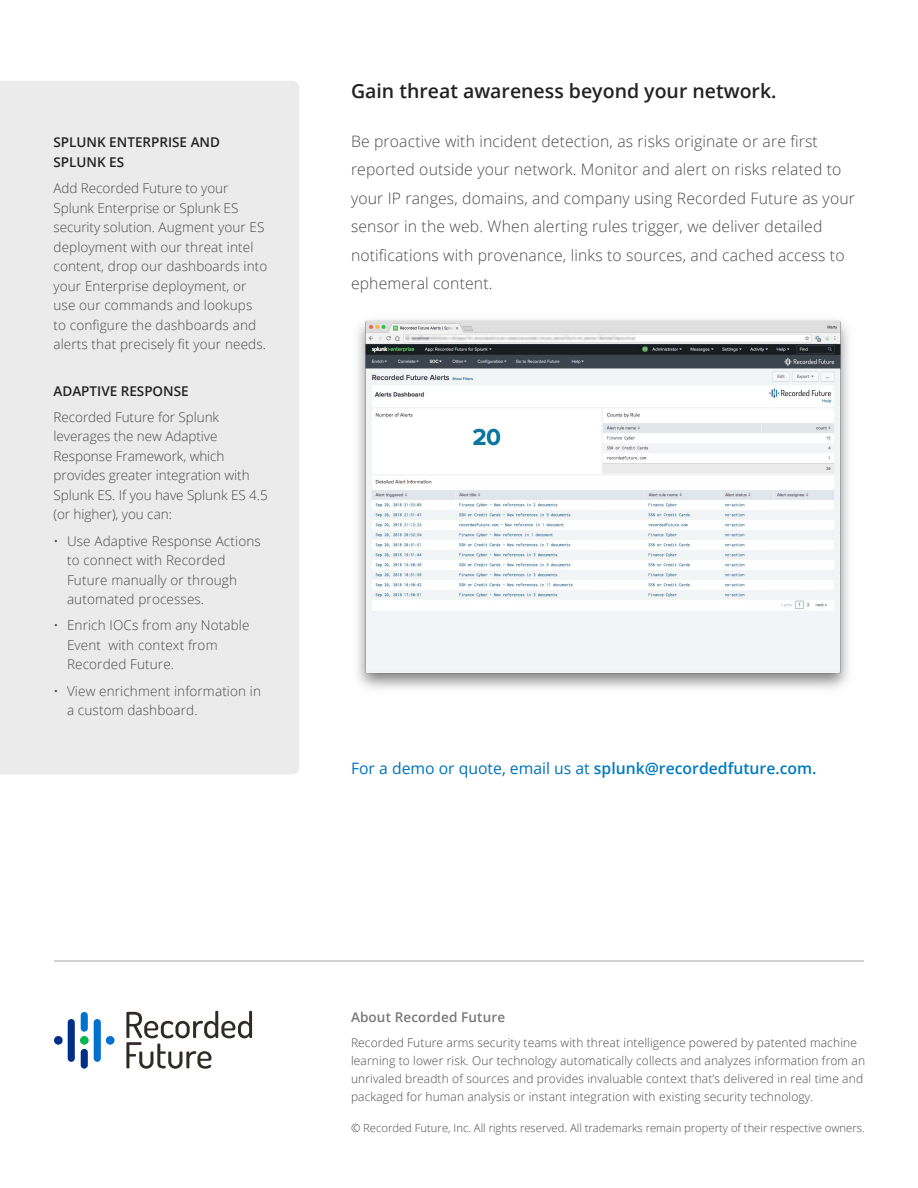
<style>
.page{position:relative;width:918px;height:1188px;background:#fff}
.page>*{position:absolute;margin:0;border:0;box-sizing:border-box;transform-origin:0 0}
.t1{font:600 19.5px "Open Sans";color:#222223}
.t2{font:300 15.75px/28.5px "Open Sans";letter-spacing:.01em;color:#49494b}
.t3{font:600 15.75px "Open Sans";color:#007ac1}
.t4{font:300 13.5px/19.5px "Open Sans";letter-spacing:.01em;color:#49494b}
.t5{font:600 13.5px/19.5px "Open Sans";color:#222223}
.t6{font:600 13.5px "Open Sans";letter-spacing:.01em;color:#777878}
.t7{font:300 12px/18px "Open Sans";letter-spacing:.01em;color:#49494b}
.t8{font:300 11.25px "Open Sans";color:#49494b}
.s1{font-weight:400;color:#0072bc}
</style>
<div class="page">
<svg style="left:126px;top:1011px;width:126px;height:58px"></svg>
<div style="left:80px;top:1036px;width:9px;height:9px;background:#00b550;border-radius:50%"></div>
<div style="left:106px;top:1036px;width:9px;height:9px;background:#0071ce;border-radius:50%"></div>
<div style="left:54px;top:1036px;width:9px;height:9px;background:#002f87;border-radius:50%"></div>
<div style="left:81px;top:1049px;width:7px;height:20px;background:#002f87;border-radius:4px"></div>
<div style="left:94px;top:1019px;width:7px;height:43px;background:#0071ce;border-radius:4px"></div>
<div style="left:68px;top:1019px;width:7px;height:43px;background:#002f87;border-radius:4px"></div>
<div style="left:81px;top:1012px;width:7px;height:20px;background:#0071ce;border-radius:4px"></div>
<div style="left:0;top:81px;width:299px;height:693px;background:#ebebec"></div>
<img style="left:357px;top:320px;width:492px;height:369px">
<svg style="left:54px;top:960px;width:810px;height:1px"></svg>
<p class="t5" style="left:54px;top:133px;width:168px">SPLUNK ENTERPRISE AND<br>SPLUNK ES</p>
<p class="t4" style="left:54px;top:178px;width:215px">Add Recorded Future to your<br>Splunk Enterprise or Splunk ES security solution. Augment your ES deployment with our threat intel content, drop our dashboards into your Enterprise deployment, or use our commands and lookups to configure the dashboards and alerts that precisely fit your needs.</p>
<p class="t5" style="left:54px;top:381px;width:137px">ADAPTIVE RESPONSE</p>
<p class="t4" style="left:54px;top:407px;width:216px">Recorded Future for Splunk leverages the new Adaptive<br>Response Framework, which provides greater integration with<br>Splunk ES. If you have Splunk ES 4.5 (or higher), you can:</p>
<p class="t4" style="left:67px;top:531px;width:195px;text-indent:-14px">• Use Adaptive Response Actions to connect with Recorded<br>Future manually or through automated processes.</p>
<p class="t4" style="left:67px;top:615px;width:184px;text-indent:-14px">• Enrich IOCs from any Notable<br>Event with context from<br>Recorded Future.</p>
<p class="t4" style="left:67px;top:681px;width:196px;text-indent:-14px">• View enrichment information in a custom dashboard.</p>
<h1 class="t1" style="left:351px;top:78px;width:427px">Gain threat awareness beyond your network.</h1>
<p class="t2" style="left:351px;top:126px;width:505px">Be proactive with incident detection, as risks originate or are first reported outside your network. Monitor and alert on risks related to your IP ranges, domains, and company using Recorded Future as your sensor in the web. When alerting rules trigger, we deliver detailed notifications with provenance, links to sources, and cached access to ephemeral content.</p>
<p class="t3" style="left:351px;top:757px;width:467px"><span class="s1">For a demo or quote, email us at</span> splunk@recordedfuture.com.</p>
<p class="t6" style="left:351px;top:1008px;width:156px">About Recorded Future</p>
<p class="t7" style="left:351px;top:1033px;width:516px">Recorded Future arms security teams with threat intelligence powered by patented machine learning to lower risk. Our technology automatically collects and analyzes information from an unrivaled breadth of sources and provides invaluable context that’s delivered in real time and packaged for human analysis or instant integration with existing security technology.</p>
<p class="t8" style="left:351px;top:1120px;width:515px">© Recorded Future, Inc. All rights reserved. All trademarks remain property of their respective owners.</p>
</div>
